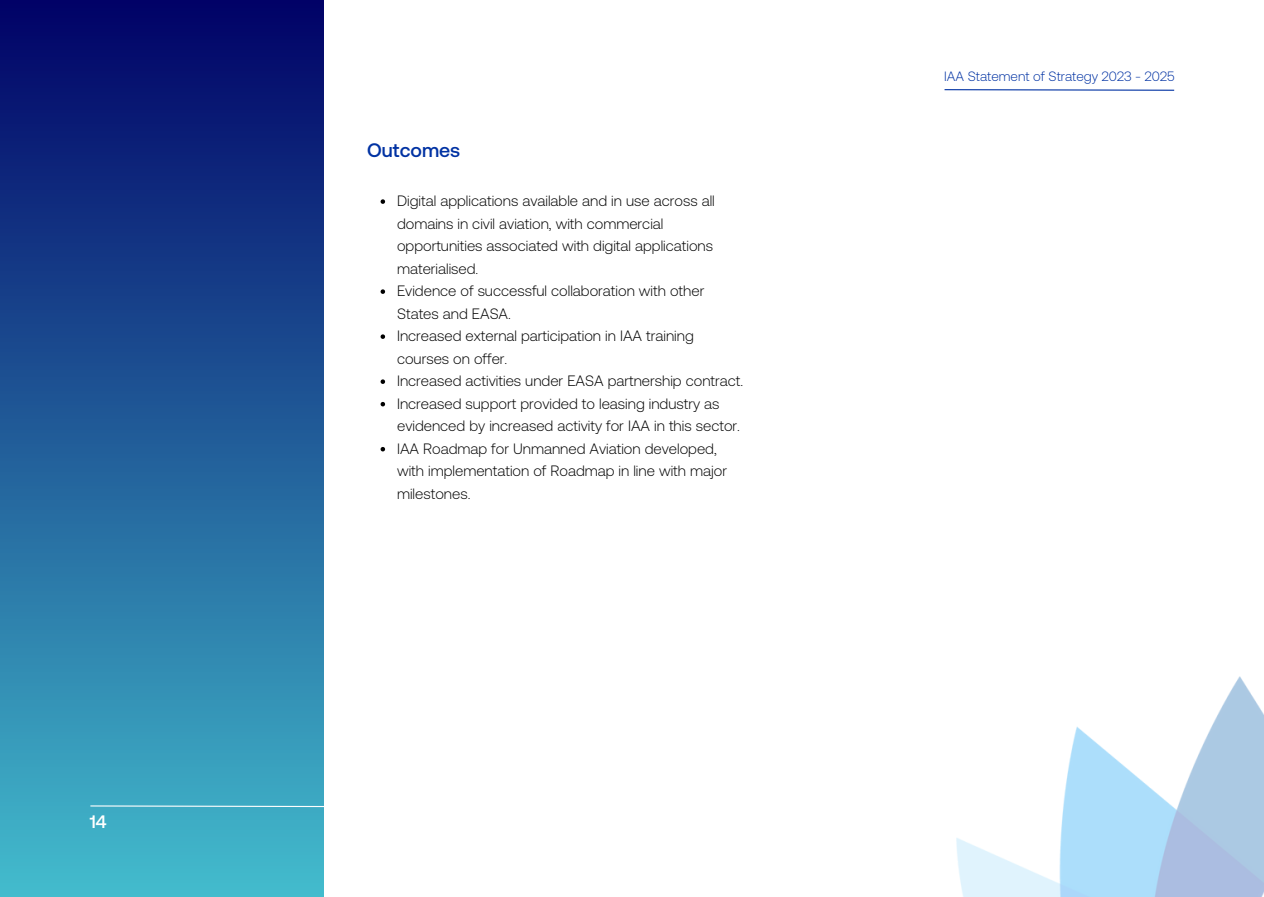
<style>
.page{position:relative;width:1264px;height:897px;background:#fff}
.page>*{position:absolute;margin:0;border:0;box-sizing:border-box;transform-origin:0 0}
.t1{font:500 19.5px "Aeonik";color:#0032a3}
.t2{font:500 18px "Aeonik";color:#fff}
.t3{font:300 15px/22.5px "Aeonik";color:#000}
.t4{font:300 13.5px "Aeonik";color:#0032a3}
</style>
<div class="page">
<div style="left:0;top:0;width:324px;height:896px;background:linear-gradient(to bottom,#000167,#43bccd)"></div>
<svg style="left:89px;top:805px;width:235px;height:2px"></svg>
<svg style="left:380px;top:199px;width:5px;height:5px"></svg>
<svg style="left:380px;top:289px;width:5px;height:5px"></svg>
<svg style="left:380px;top:334px;width:5px;height:5px"></svg>
<svg style="left:380px;top:379px;width:5px;height:5px"></svg>
<svg style="left:380px;top:402px;width:5px;height:4px"></svg>
<svg style="left:380px;top:447px;width:5px;height:4px"></svg>
<img style="left:956px;top:676px;width:307px;height:220px">
<svg style="left:944px;top:89px;width:231px;height:2px"></svg>
<p class="t2" style="left:90px;top:811px;width:18px">14</p>
<p class="t1" style="left:367px;top:139px;width:95px">Outcomes</p>
<p class="t3" style="left:397px;top:189px;width:319px">Digital applications available and in use across all domains in civil aviation, with commercial opportunities associated with digital applications materialised.</p>
<p class="t3" style="left:397px;top:279px;width:309px">Evidence of successful collaboration with other<br>States and EASA.</p>
<p class="t3" style="left:397px;top:324px;width:298px">Increased external participation in IAA training courses on offer.</p>
<p class="t3" style="left:397px;top:369px;width:348px">Increased activities under EASA partnership contract.</p>
<p class="t3" style="left:397px;top:392px;width:344px">Increased support provided to leasing industry as evidenced by increased activity for IAA in this sector.</p>
<p class="t3" style="left:397px;top:437px;width:331px">IAA Roadmap for Unmanned Aviation developed, with implementation of Roadmap in line with major milestones.</p>
<p class="t4" style="left:944px;top:68px;width:232px">IAA Statement of Strategy 2023 - 2025</p>
</div>
